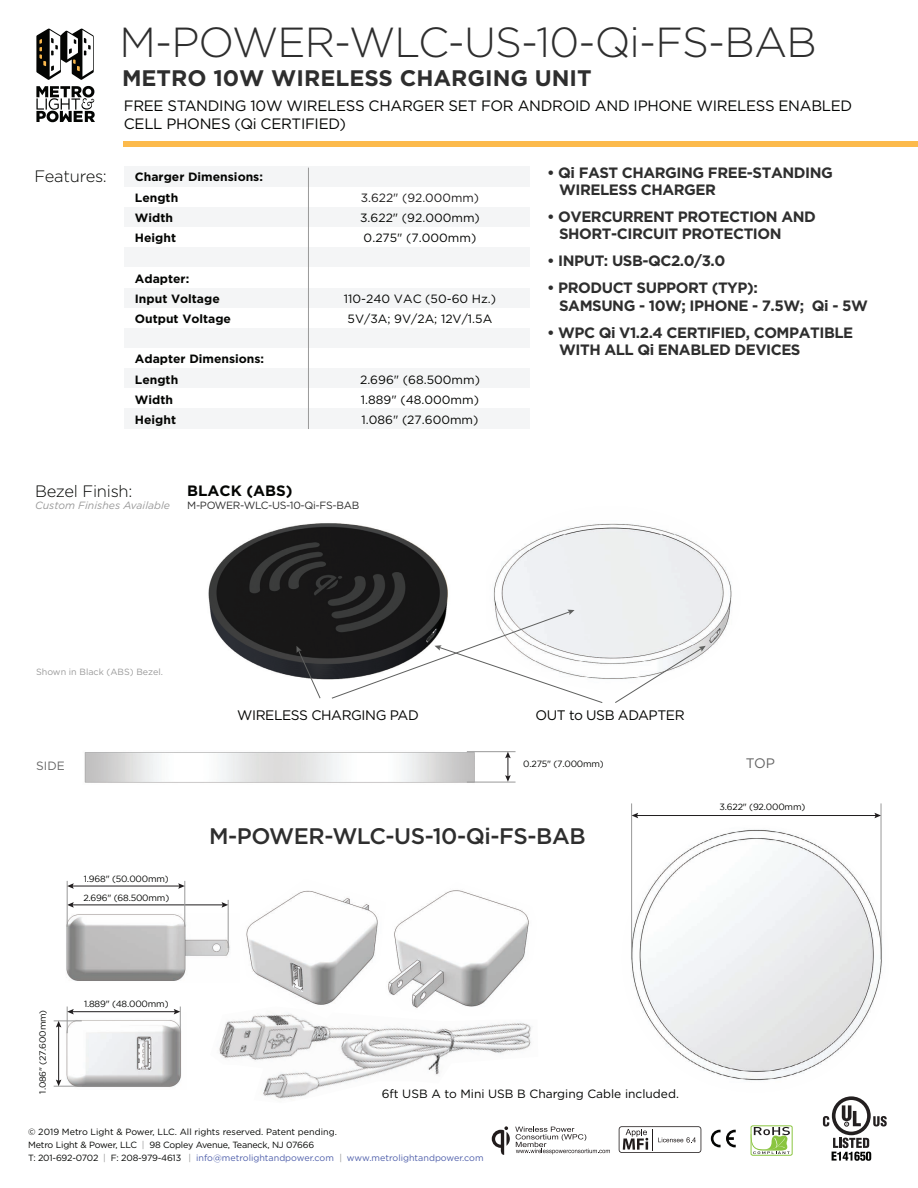
<style>
.page{position:relative;width:918px;height:1188px;background:#fff}
.page>*{position:absolute;margin:0;border:0;box-sizing:border-box;transform-origin:0 0}
.t1{font:300 42px "Gotham";letter-spacing:-.02em;color:#2e2e2e}
.t2{font:700 22.5px "Gotham";color:#2e2e2e}
.t3{font:500 22.5px "Gotham";letter-spacing:-.02em;color:#2e2e2e}
.t4{font:300 16.5px "Gotham";letter-spacing:-.015em;color:#040503}
.t5{font:700 15px/17.2px "Gotham";letter-spacing:-.03em;color:#2e2e2e}
.t6{font:15px/18px "Gotham";letter-spacing:-.02em;color:#040503}
.t7{font:700 15px "Gotham";color:#040503}
.t8{font:13.8px "Gotham";letter-spacing:-.03em;color:#040503}
.t9{font:13.8px "Gotham";color:#666}
.t10{font:12px/20.2px "Gotham";color:#040503}
.t11{font:700 12px/20.2px "Gotham";color:#040503}
.t12{font:12px "Gotham";color:#1f1d1d}
.t13{font:12px "Gotham";color:#666}
.t14{font:10.5px "Gotham";letter-spacing:-.03em;color:#2e2e2e}
.t15{font:italic 10.5px "Gotham";color:#999}
.t16{font:9px/12.8px "Gotham";letter-spacing:-.01em;color:#040503}
.t17{font:9px "Gotham";letter-spacing:-.02em;color:#040503}
.t18{font:9px "Gotham";color:#999}
.s1{color:#999}
.s2{color:#5060ab}
</style>
<div class="page">
<img style="left:84px;top:751px;width:399px;height:131px">
<hr style="left:467px;top:782px;width:49px;height:1px;background:#999">
<hr style="left:467px;top:751px;width:49px;height:1px;background:#999">
<svg style="left:505px;top:752px;width:6px;height:30px"></svg>
<img style="left:622px;top:825px;width:267px;height:267px;border-radius:50%">
<img style="left:66px;top:1014px;width:115px;height:73px">
<img style="left:219px;top:1019px;width:313px;height:80px">
<img style="left:66px;top:914px;width:164px;height:67px">
<img style="left:240px;top:879px;width:146px;height:140px">
<img style="left:388px;top:890px;width:141px;height:118px">
<hr style="left:58px;top:1025px;width:1px;height:57px;background:#201d1e">
<svg style="left:54px;top:1080px;width:28px;height:7px"></svg>
<hr style="left:228px;top:900px;width:1px;height:48px;background:#999">
<hr style="left:72px;top:905px;width:152px;height:1px;background:#201d1e">
<svg style="left:222px;top:902px;width:6px;height:6px"></svg>
<svg style="left:68px;top:902px;width:6px;height:6px"></svg>
<hr style="left:67px;top:881px;width:1px;height:46px;background:#999">
<hr style="left:185px;top:881px;width:1px;height:46px;background:#999">
<hr style="left:72px;top:886px;width:108px;height:1px;background:#201d1e">
<svg style="left:178px;top:883px;width:7px;height:6px"></svg>
<svg style="left:67px;top:883px;width:7px;height:6px"></svg>
<hr style="left:72px;top:1011px;width:104px;height:1px;background:#201d1e">
<svg style="left:174px;top:1007px;width:7px;height:26px"></svg>
<svg style="left:54px;top:1007px;width:28px;height:26px"></svg>
<hr style="left:631px;top:803px;width:1px;height:157px;background:#999">
<hr style="left:881px;top:803px;width:1px;height:157px;background:#999">
<hr style="left:636px;top:815px;width:241px;height:1px;background:#201d1e">
<svg style="left:874px;top:813px;width:7px;height:5px"></svg>
<svg style="left:632px;top:813px;width:6px;height:5px"></svg>
<img style="left:481px;top:506px;width:260px;height:184px;border-radius:50%">
<img style="left:208px;top:523px;width:278px;height:157px">
<svg style="left:614px;top:646px;width:92px;height:57px"></svg>
<svg style="left:296px;top:646px;width:25px;height:53px"></svg>
<svg style="left:331px;top:610px;width:272px;height:93px"></svg>
<svg style="left:711px;top:1130px;width:25px;height:17px"></svg>
<div style="left:751px;top:1125px;width:41px;height:31px;border:1px solid #8ac540;border-radius:2px"></div>
<svg style="left:751px;top:1127px;width:39px;height:27px"></svg>
<div style="left:124px;top:167px;width:406px;height:20px;background:#f4f5f6"></div>
<div style="left:124px;top:207px;width:406px;height:20px;background:#f4f5f6"></div>
<div style="left:124px;top:248px;width:406px;height:20px;background:#f4f5f6"></div>
<div style="left:124px;top:288px;width:406px;height:20px;background:#f4f5f6"></div>
<div style="left:124px;top:328px;width:406px;height:20px;background:#f4f5f6"></div>
<div style="left:124px;top:368px;width:406px;height:21px;background:#f4f5f6"></div>
<div style="left:124px;top:409px;width:406px;height:20px;background:#f4f5f6"></div>
<hr style="left:308px;top:168px;width:1px;height:261px;background:#999">
<svg style="left:36px;top:28px;width:59px;height:94px"></svg>
<div style="left:124px;top:141px;width:794px;height:6px;background:#fcba4c"></div>
<svg style="left:492px;top:1126px;width:118px;height:29px"></svg>
<svg style="left:619px;top:1126px;width:82px;height:27px"></svg>
<svg style="left:823px;top:1096px;width:64px;height:65px"></svg>
<h1 class="t1" style="left:120px;top:27px;width:699px">M-POWER-WLC-US-10-Qi-FS-BAB</h1>
<h2 class="t2" style="left:122px;top:65px;width:471px">METRO 10W WIRELESS CHARGING UNIT</h2>
<p class="t4" style="left:35px;top:170px;width:74px">Features:</p>
<p class="t6" style="left:124px;top:97px;width:730px">FREE STANDING 10W WIRELESS CHARGER SET FOR ANDROID AND IPHONE WIRELESS ENABLED<br>CELL PHONES (Qi CERTIFIED)</p>
<p class="t11" style="left:135px;top:167px;width:130px">Charger Dimensions:<br>Length<br>Width<br>Height</p>
<p class="t11" style="left:135px;top:269px;width:98px">Adapter:<br>Input Voltage<br>Output Voltage</p>
<p class="t11" style="left:135px;top:349px;width:131px">Adapter Dimensions:<br>Length<br>Width<br>Height</p>
<p class="t12" style="left:361px;top:190px;width:120px">3.622" (92.000mm)</p>
<p class="t10" style="left:360px;top:208px;width:121px">3.622" (92.000mm)<br>0.275" (7.000mm)</p>
<p class="t10" style="left:344px;top:289px;width:154px;text-align:center">110-240 VAC (50-60 Hz.)<br>5V/3A; 9V/2A; 12V/1.5A</p>
<p class="t10" style="left:360px;top:369px;width:121px;text-align:justify">2.696" (68.500mm)<br>1.889" (48.000mm)<br>1.086" (27.600mm)</p>
<p class="t5" style="left:559px;top:164px;width:275px;text-indent:-12px">• Qi FAST CHARGING FREE-STANDING<br>WIRELESS CHARGER</p>
<p class="t5" style="left:559px;top:209px;width:258px;text-indent:-12px">• OVERCURRENT PROTECTION AND<br>SHORT-CIRCUIT PROTECTION</p>
<p class="t5" style="left:547px;top:253px;width:180px">• INPUT: USB-QC2.0/3.0</p>
<p class="t5" style="left:559px;top:280px;width:310px;text-indent:-12px">• PRODUCT SUPPORT (TYP):<br>SAMSUNG - 10W; IPHONE - 7.5W; Qi - 5W</p>
<p class="t5" style="left:559px;top:324px;width:296px;text-indent:-12px">• WPC Qi V1.2.4 CERTIFIED, COMPATIBLE<br>WITH ALL Qi ENABLED DEVICES</p>
<p class="t4" style="left:35px;top:485px;width:99px">Bezel Finish:</p>
<p class="t15" style="left:35px;top:502px;width:136px">Custom Finishes Available</p>
<p class="t7" style="left:187px;top:483px;width:107px">BLACK (ABS)</p>
<p class="t14" style="left:187px;top:499px;width:174px">M-POWER-WLC-US-10-Qi-FS-BAB</p>
<p class="t18" style="left:36px;top:666px;width:128px">Shown in Black (ABS) Bezel.</p>
<p class="t8" style="left:237px;top:707px;width:183px">WIRELESS CHARGING PAD</p>
<p class="t8" style="left:535px;top:707px;width:151px">OUT to USB ADAPTER</p>
<p class="t13" style="left:36px;top:758px;width:30px">SIDE</p>
<p class="t17" style="left:523px;top:761px;width:82px">0.275" (7.000mm)</p>
<p class="t17" style="left:84px;top:875px;width:86px">1.968" (50.000mm)</p>
<p class="t17" style="left:83px;top:894px;width:87px">2.696" (68.500mm)</p>
<h2 class="t3" style="left:209px;top:828px;width:378px">M-POWER-WLC-US-10-Qi-FS-BAB</h2>
<p class="t9" style="left:746px;top:755px;width:31px">TOP</p>
<p class="t17" style="left:720px;top:803px;width:87px">3.622" (92.000mm)</p>
<p class="t17" style="left:39px;top:1094px;width:85px;rotate:-90deg">1.086" (27.600mm)</p>
<p class="t17" style="left:84px;top:1001px;width:86px">1.889" (48.000mm)</p>
<p class="t10" style="left:382px;top:1084px;width:299px">6ft USB A to Mini USB B Charging Cable included.</p>
<p class="t16" style="left:28px;top:1126px;width:457px">© 2019 Metro Light &amp; Power, LLC. All rights reserved. Patent pending.<br>Metro Light &amp; Power, LLC <span class="s1">|</span> 98 Copley Avenue, Teaneck, NJ 07666<br>T: 201-692-0702 <span class="s1">|</span> F: 208-979-4613 <span class="s1">|</span> <span class="s2">info@metrolightandpower.com</span> <span class="s1">|</span> <span class="s2">www.metrolightandpower.com</span></p>
</div>
